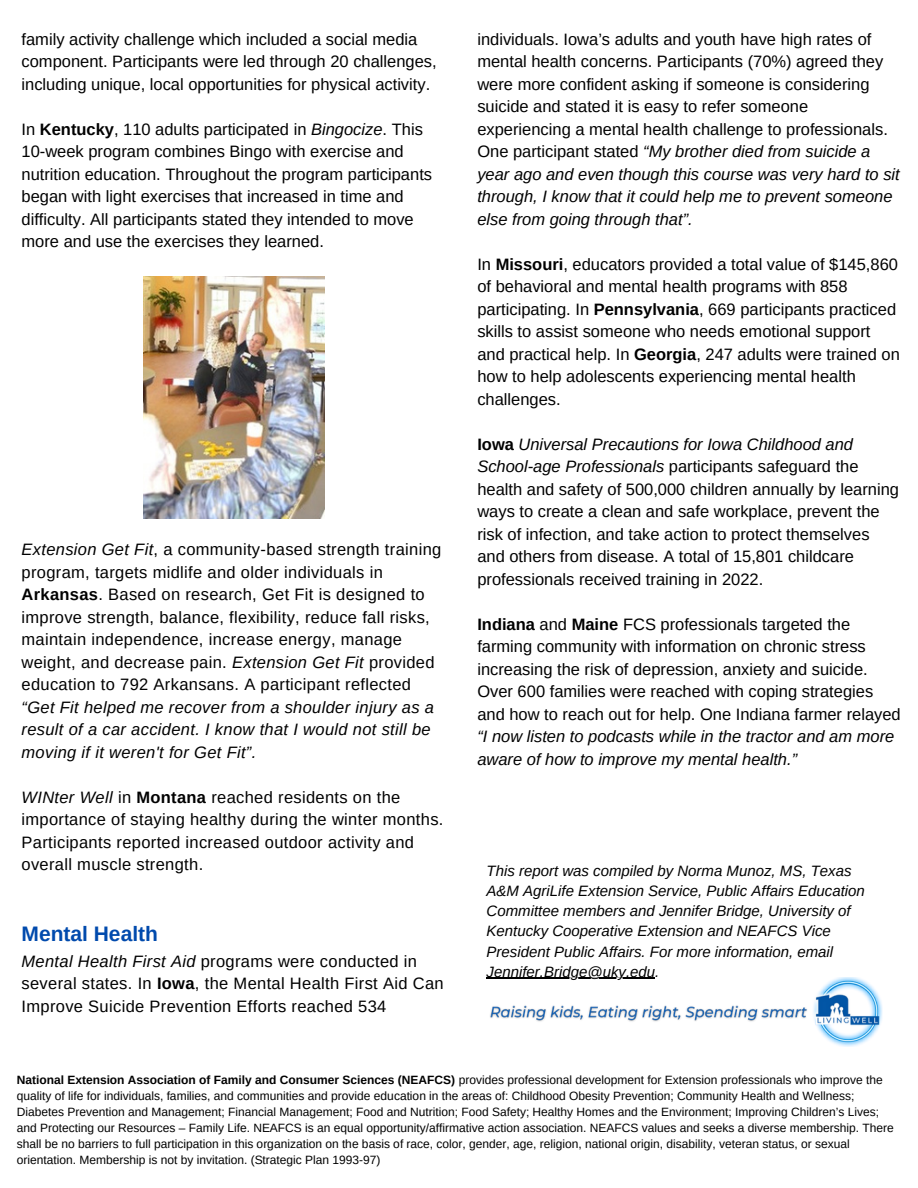
<style>
.page{position:relative;width:918px;height:1188px;background:#fff}
.page>*{position:absolute;margin:0;border:0;box-sizing:border-box;transform-origin:0 0}
.t1{font:700 21px "Arimo";color:#004aad}
.t2{font:16.5px/22.5px "Arimo";color:#000}
.t3{font:16.5px/22.5px "Arimo";letter-spacing:.02em;color:#000}
.t4{font:italic 16.5px/22.5px "Arimo";letter-spacing:.02em;color:#000}
.t5{font:italic 16.5px/22.5px "Arimo";color:#000}
.t6{font:italic 15px/20.2px "Arimo";color:#000}
.t7{font:12px/16px "Arimo";color:#000}
.s1{font-weight:700}
.s2{font-style:italic}
</style>
<div class="page">
<img style="left:490px;top:978px;width:393px;height:69px">
<img style="left:143px;top:276px;width:181px;height:242px">
<hr style="left:487px;top:978px;width:168px;height:1px;background:#000">
<p class="t2" style="left:22px;top:28px;width:417px">family activity challenge which included a social media component. Participants were led through 20 challenges, including unique, local opportunities for physical activity.</p>
<p class="t2" style="left:22px;top:118px;width:412px">In <span class="s1">Kentucky</span>, 110 adults participated in <span class="s2">Bingocize</span>. This 10-week program combines Bingo with exercise and nutrition education. Throughout the program participants began with light exercises that increased in time and difficulty. All participants stated they intended to move more and use the exercises they learned.</p>
<p class="t3" style="left:22px;top:538px;width:421px"><span class="s2">Extension Get Fit</span>, a community-based strength training program, targets midlife and older individuals in <span class="s1">Arkansas</span>. Based on research, Get Fit is designed to improve strength, balance, flexibility, reduce fall risks, maintain independence, increase energy, manage weight, and decrease pain. <span class="s2">Extension Get Fit</span> provided education to 792 Arkansans. A participant reflected</p>
<p class="t4" style="left:22px;top:696px;width:414px">“Get Fit helped me recover from a shoulder injury as a result of a car accident. I know that I would not still be moving if it weren't for Get Fit”.</p>
<p class="t3" style="left:22px;top:786px;width:423px"><span class="s2">WINter Well</span> in <span class="s1">Montana</span> reached residents on the importance of staying healthy during the winter months.<br>Participants reported increased outdoor activity and overall muscle strength.</p>
<p class="t1" style="left:22px;top:922px;width:138px">Mental Health</p>
<p class="t3" style="left:22px;top:950px;width:424px"><span class="s2">Mental Health First Aid</span> programs were conducted in several states. In <span class="s1">Iowa</span>, the Mental Health First Aid Can<br>Improve Suicide Prevention Efforts reached 534</p>
<p class="t2" style="left:477px;top:28px;width:424px">individuals. Iowa’s adults and youth have high rates of mental health concerns. Participants (70%) agreed they were more confident asking if someone is considering suicide and stated it is easy to refer someone experiencing a mental health challenge to professionals.<br>One participant stated <span class="s2">“My brother died from suicide a year ago and even though this course was very hard to sit through, I know that it could help me to prevent someone else from going through that”.</span></p>
<p class="t2" style="left:477px;top:253px;width:424px">In <span class="s1">Missouri</span>, educators provided a total value of $145,860 of behavioral and mental health programs with 858 participating. In <span class="s1">Pennsylvania</span>, 669 participants practiced skills to assist someone who needs emotional support and practical help. In <span class="s1">Georgia</span>, 247 adults were trained on how to help adolescents experiencing mental health challenges.</p>
<p class="t2" style="left:477px;top:433px;width:423px"><span class="s1">Iowa</span> <span class="s2">Universal Precautions for Iowa Childhood and School-age Professionals</span> participants safeguard the health and safety of 500,000 children annually by learning ways to create a clean and safe workplace, prevent the risk of infection, and take action to protect themselves and others from disease. A total of 15,801 childcare professionals received training in 2022.</p>
<p class="t2" style="left:477px;top:613px;width:425px"><span class="s1">Indiana</span> and <span class="s1">Maine</span> FCS professionals targeted the farming community with information on chronic stress increasing the risk of depression, anxiety and suicide.<br>Over 600 families were reached with coping strategies and how to reach out for help. One Indiana farmer relayed</p>
<p class="t5" style="left:477px;top:725px;width:418px">“I now listen to podcasts while in the tractor and am more aware of how to improve my mental health.”</p>
<p class="t6" style="left:487px;top:860px;width:380px">This report was compiled by Norma Munoz, MS, Texas A&amp;M AgriLife Extension Service, Public Affairs Education Committee members and Jennifer Bridge, University of Kentucky Cooperative Extension and NEAFCS Vice President Public Affairs. For more information, email Jennifer.Bridge@uky.edu.</p>
<p class="t7" style="left:17px;top:1072px;width:879px"><span class="s1">National Extension Association of Family and Consumer Sciences (NEAFCS)</span> provides professional development for Extension professionals who improve the quality of life for individuals, families, and communities and provide education in the areas of: Childhood Obesity Prevention; Community Health and Wellness; Diabetes Prevention and Management; Financial Management; Food and Nutrition; Food Safety; Healthy Homes and the Environment; Improving Children’s Lives; and Protecting our Resources – Family Life. NEAFCS is an equal opportunity/affirmative action association. NEAFCS values and seeks a diverse membership. There shall be no barriers to full participation in this organization on the basis of race, color, gender, age, religion, national origin, disability, veteran status, or sexual orientation. Membership is not by invitation. (Strategic Plan 1993-97)</p>
</div>
